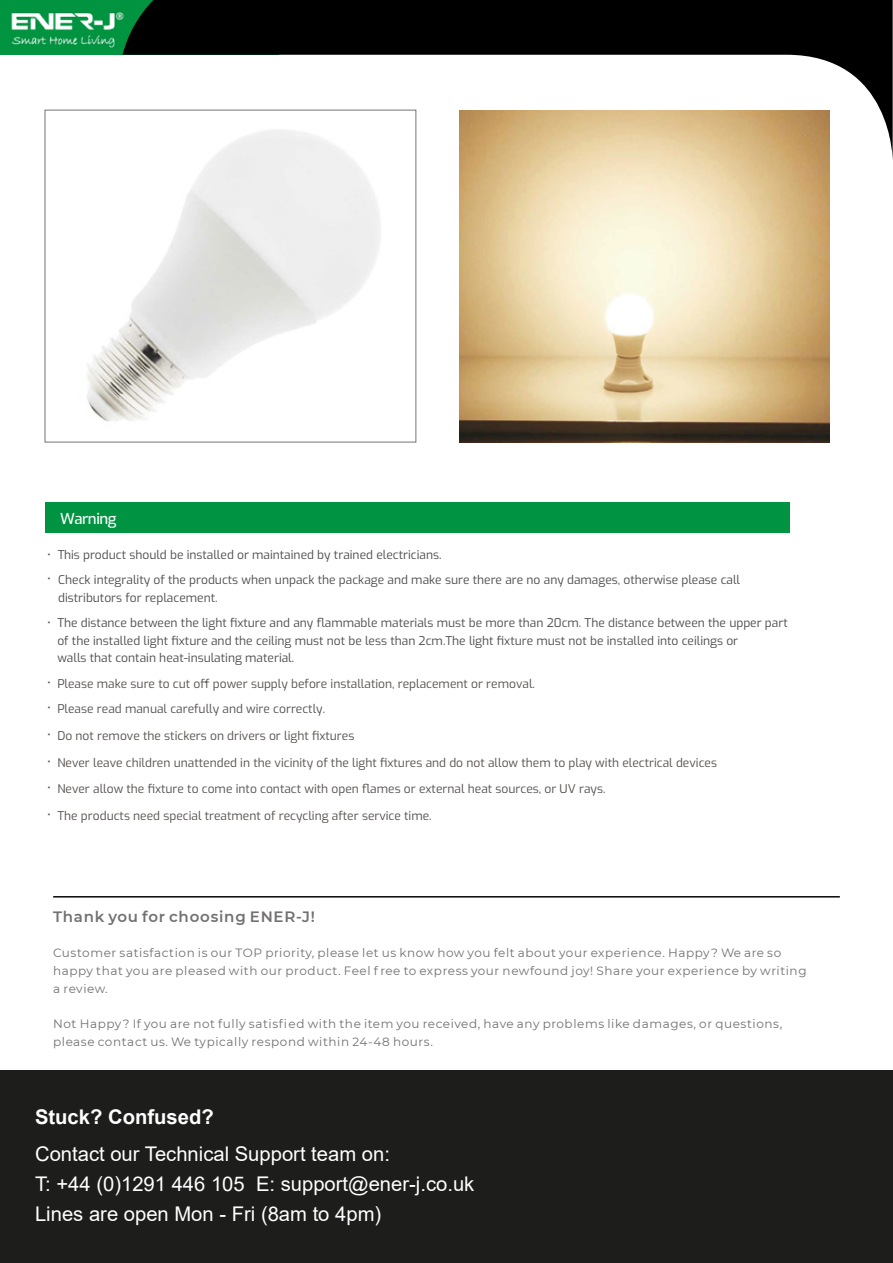
<style>
.page{position:relative;width:893px;height:1263px;background:#fff}
.page>*{position:absolute;margin:0;border:0;box-sizing:border-box;transform-origin:0 0}
.t1{font:20.25px/29.8px "Arial";color:#fff}
.t2{font:700 20.25px "Arial";color:#fff}
.t3{font:600 15px "Montserrat";letter-spacing:.05em;color:#727070}
.t4{font:500 15px "Exo";letter-spacing:-.03em;color:#fff}
.t5{font:12px/17.4px "Exo";color:#4e4d4d}
.t6{font:12px/25.5px "Exo";color:#55514f}
.t7{font:12px/18px "Montserrat";letter-spacing:.05em;color:#727070}
</style>
<div class="page">
<div style="left:0;top:0;width:278px;height:55px;background:#009440"></div>
<img style="left:11px;top:12px;width:112px;height:36px">
<svg style="left:123px;top:0;width:770px;height:191px"></svg>
<div style="left:0;top:1070px;width:893px;height:193px;background:#1d1d1b"></div>
<hr style="left:53px;top:896px;width:787px;height:1px;background:#070707">
<img style="left:87px;top:112px;width:327px;height:309px">
<div style="left:45px;top:110px;width:371px;height:332px;border:1px solid #757575"></div>
<img style="left:459px;top:110px;width:371px;height:332px">
<div style="left:45px;top:502px;width:745px;height:30px;background:#009442"></div>
<p class="t4" style="left:60px;top:507px;width:58px">Warning</p>
<p class="t5" style="left:47px;top:546px;width:396px">• This product should be installed or maintained by trained electricians.</p>
<p class="t5" style="left:58px;top:570px;width:683px">Check integrality of the products when unpack the package and make sure there are no any damages, otherwise please call distributors for replacement.</p>
<p class="t5" style="left:57px;top:614px;width:732px">The distance between the light fixture and any flammable materials must be more than 20cm. The distance between the upper part of the installed light fixture and the ceiling must not be less than 2cm.The light fixture must not be installed into ceilings or<br>walls that contain heat-insulating material.</p>
<p class="t6" style="left:57px;top:670px;width:479px">Please make sure to cut off power supply before installation, replacement or removal.<br>Please read manual carefully and wire correctly.</p>
<p class="t6" style="left:57px;top:722px;width:299px">Do not remove the stickers on drivers or light fixtures</p>
<p class="t6" style="left:57px;top:749px;width:661px">Never leave children unattended in the vicinity of the light fixtures and do not allow them to play with electrical devices<br>Never allow the fixture to come into contact with open flames or external heat sources, or UV rays.</p>
<p class="t6" style="left:57px;top:802px;width:376px">The products need special treatment of recycling after service time.</p>
<p class="t5" style="left:47px;top:570px;width:5px">•</p>
<p class="t5" style="left:47px;top:613px;width:5px">•</p>
<p class="t5" style="left:47px;top:669px;width:5px;line-height:25.5px">• •</p>
<p class="t5" style="left:47px;top:726px;width:5px">•</p>
<p class="t5" style="left:47px;top:749px;width:5px;line-height:25.5px">• •</p>
<p class="t5" style="left:47px;top:805px;width:5px">•</p>
<p class="t3" style="left:53px;top:906px;width:263px">Thank you for choosing ENER-J!</p>
<p class="t7" style="left:53px;top:943px;width:755px">Customer satisfaction is our TOP priority, please let us know how you felt about your experience. Happy? We are so happy that you are pleased with our product. Feel f ree to express your newfound joy! Share your experience by writing a review.</p>
<p class="t7" style="left:53px;top:1014px;width:731px">Not Happy? If you are not fully satisfied with the item you received, have any problems like damages, or questions, please contact us. We typically respond within 24-48 hours.</p>
<h1 class="t2" style="left:35px;top:1103px;width:180px">Stuck? Confused?</h1>
<h1 class="t1" style="left:35px;top:1139px;width:441px">Contact our Technical Support team on:<br>T: +44 (0)1291 446 105 E: support@ener-j.co.uk<br>Lines are open Mon - Fri (8am to 4pm)</h1>
</div>
